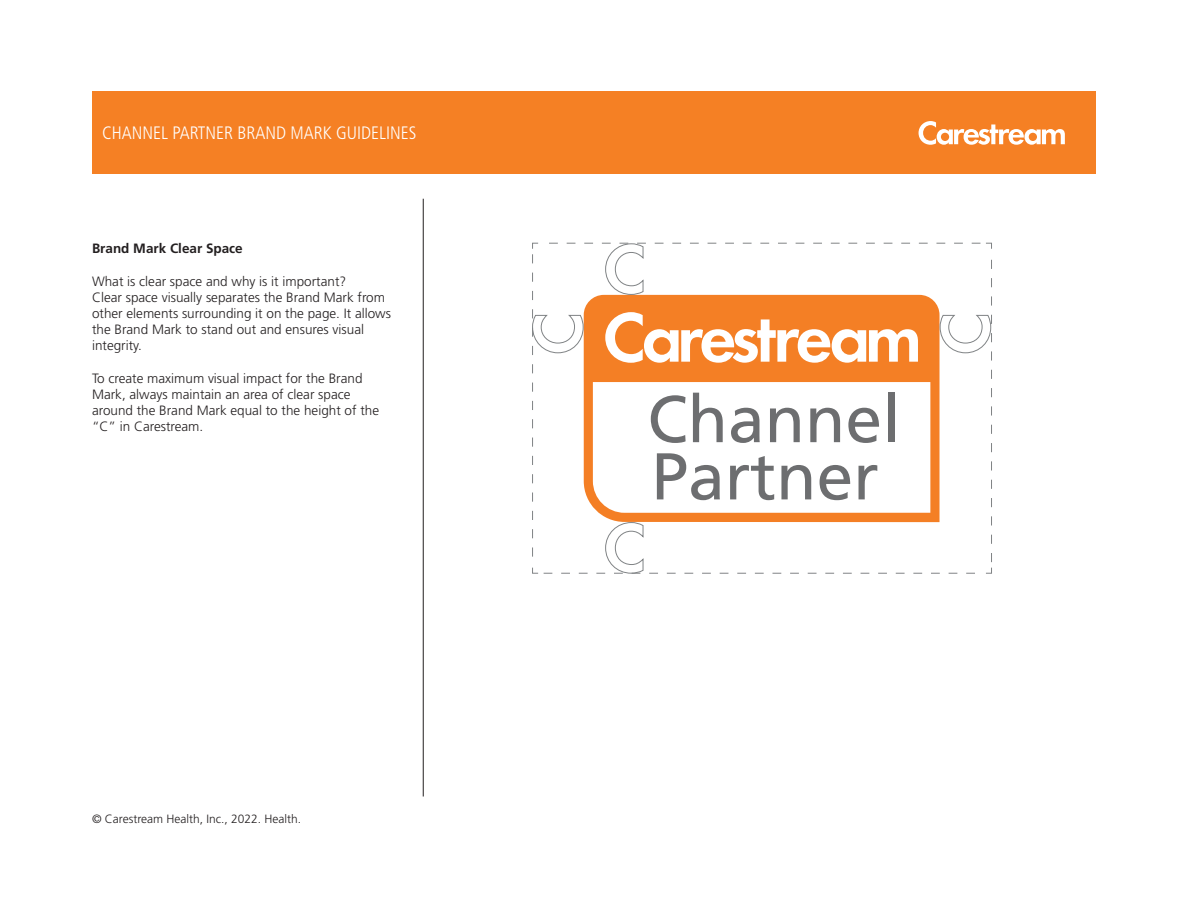
<style>
.page{position:relative;width:1188px;height:918px;background:#fff}
.page>*{position:absolute;margin:0;border:0;box-sizing:border-box;transform-origin:0 0}
.t1{font:66px/57.3px "Frutiger LT Std";color:#6d6e70}
.t2{font:300 condensed 18px "Frutiger LT Std";color:#fff}
.t3{font:300 13.5px/16.2px "Frutiger LT Std";color:#231f20}
.t4{font:700 13.5px "Frutiger LT Std";color:#231f20}
.t5{font:300 12px "Frutiger LT Std";color:#231f20}
</style>
<div class="page">
<div style="left:92px;top:92px;width:1004px;height:82px;background:#f58024"></div>
<svg style="left:919px;top:121px;width:146px;height:24px"></svg>
<svg style="left:539px;top:243px;width:447px;height:324px"></svg>
<svg style="left:605px;top:312px;width:313px;height:51px"></svg>
<svg style="left:532px;top:567px;width:443px;height:7px"></svg>
<svg style="left:532px;top:243px;width:7px;height:314px"></svg>
<svg style="left:549px;top:243px;width:431px;height:1px"></svg>
<svg style="left:986px;top:260px;width:6px;height:314px"></svg>
<hr style="left:423px;top:199px;width:1px;height:597px;background:#231f20">
<h2 class="t2" style="left:102px;top:123px;width:316px">CHANNEL PARTNER BRAND MARK GUIDELINES</h2>
<p class="t4" style="left:92px;top:241px;width:152px">Brand Mark Clear Space</p>
<p class="t3" style="left:92px;top:273px;width:301px">What is clear space and why is it important?<br>Clear space visually separates the Brand Mark from other elements surrounding it on the page. It allows the Brand Mark to stand out and ensures visual integrity.</p>
<p class="t3" style="left:92px;top:370px;width:289px">To create maximum visual impact for the Brand Mark, always maintain an area of clear space around the Brand Mark equal to the height of the “C” in Carestream.</p>
<p class="t5" style="left:92px;top:812px;width:211px">© Carestream Health, Inc., 2022. Health.</p>
<h1 class="t1" style="left:647px;top:391px;width:255px">Channel<br>Partner</h1>
</div>
